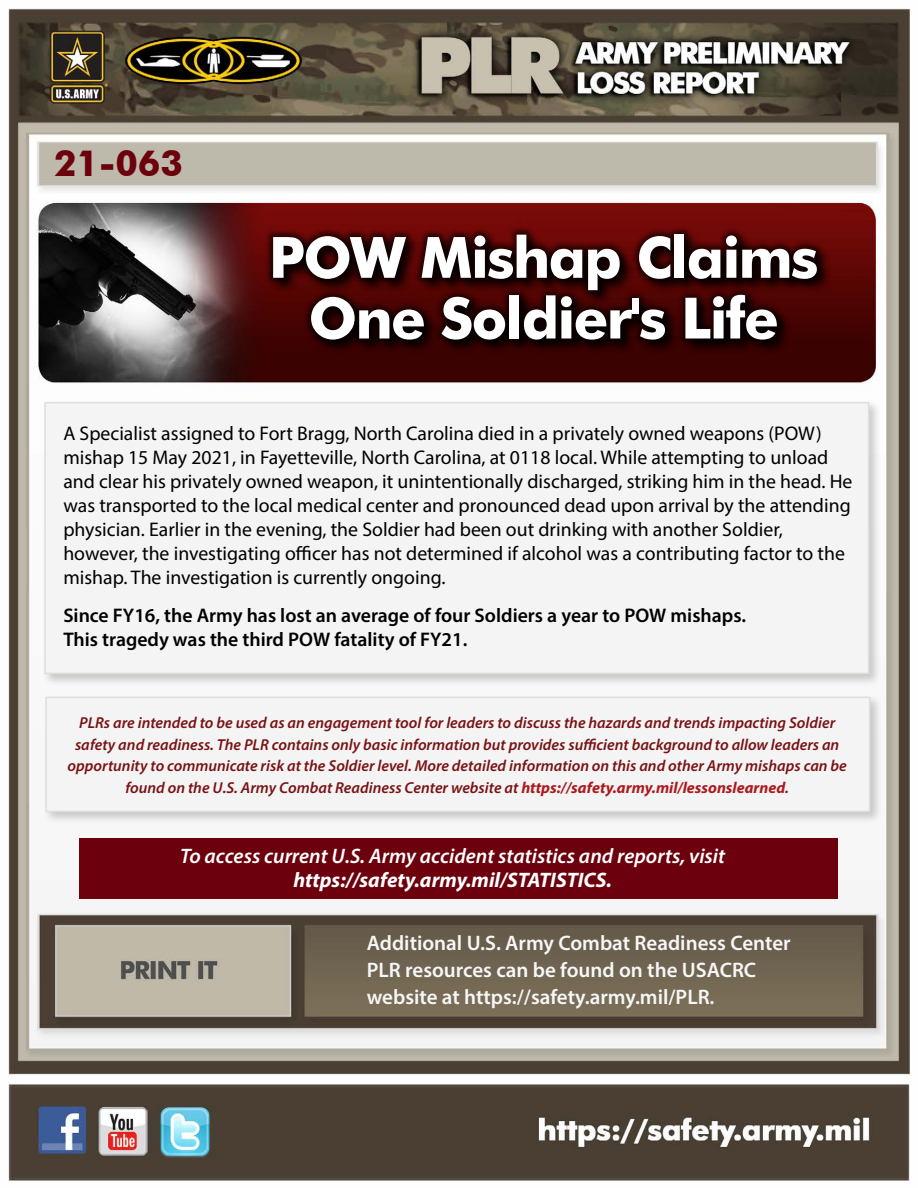
<style>
.page{position:relative;width:918px;height:1188px;background:#fff}
.page>*{position:absolute;margin:0;border:0;box-sizing:border-box;transform-origin:0 0}
.t1{font:700 57px/60.8px "Futura BT";letter-spacing:-.03em;color:#fff;text-align:center}
.t2{font:700 36px "Futura BT";color:#6c000c}
.t3{font:600 21px/27px "Myriad Pro";color:#f7f7f7}
.t4{font:italic 600 21px "Myriad Pro";color:#fff}
.t5{font:italic 700 21px "Myriad Pro";color:#fff}
.t6{font:19.8px/24px "Myriad Pro";color:#000}
.t7{font:600 19.8px/24px "Myriad Pro";color:#000}
.t8{font:italic 600 15.9px/21.6px "Myriad Pro";color:#791214;text-align:center}
.s1{font-weight:700;color:#ac1a1f}
</style>
<div class="page">
<img style="left:8px;top:8px;width:902px;height:1173px">
<div style="left:42px;top:399px;width:840px;height:287px;background:#000;opacity:.2"></div>
<div style="left:44px;top:402px;width:825px;height:272px;background:#f4f4f4;border:2px solid #dedfd9"></div>
<div style="left:270px;top:231px;width:563px;height:124px;background:#000;opacity:.78"></div>
<div style="left:264px;top:226px;width:561px;height:122px;background:#000;opacity:.59"></div>
<div style="left:43px;top:694px;width:840px;height:130px;background:#000;opacity:.2"></div>
<div style="left:45px;top:697px;width:825px;height:115px;background:#f4f4f4;border:2px solid #dedfd9"></div>
<div style="left:80px;top:838px;width:758px;height:61px;background:#6c000c"></div>
<h2 class="t2" style="left:54px;top:141px;width:130px">21-063</h2>
<h1 class="t1" style="left:269px;top:227px;width:551px">POW Mishap Claims<br>One Soldier's Life</h1>
<p class="t6" style="left:63px;top:421px;width:791px">A Specialist assigned to Fort Bragg, North Carolina died in a privately owned weapons (POW) mishap 15 May 2021, in Fayetteville, North Carolina, at 0118 local. While attempting to unload and clear his privately owned weapon, it unintentionally discharged, striking him in the head. He was transported to the local medical center and pronounced dead upon arrival by the attending physician. Earlier in the evening, the Soldier had been out drinking with another Soldier, however, the investigating officer has not determined if alcohol was a contributing factor to the mishap. The investigation is currently ongoing.</p>
<p class="t7" style="left:63px;top:603px;width:684px">Since FY16, the Army has lost an average of four Soldiers a year to POW mishaps.<br>This tragedy was the third POW fatality of FY21.</p>
<p class="t8" style="left:68px;top:712px;width:781px">PLRs are intended to be used as an engagement tool for leaders to discuss the hazards and trends impacting Soldier safety and readiness. The PLR contains only basic information but provides sufficient background to allow leaders an opportunity to communicate risk at the Soldier level. More detailed information on this and other Army mishaps can be found on the U.S. Army Combat Readiness Center website at <span class="s1">https://safety.army.mil/lessonslearned</span>.</p>
<p class="t4" style="left:180px;top:842px;width:546px">To access current U.S. Army accident statistics and reports, visit</p>
<p class="t5" style="left:293px;top:866px;width:320px">https://safety.army.mil/STATISTICS.</p>
<p class="t3" style="left:367px;top:929px;width:425px">Additional U.S. Army Combat Readiness Center<br>PLR resources can be found on the USACRC website at https://safety.army.mil/PLR.</p>
</div>
